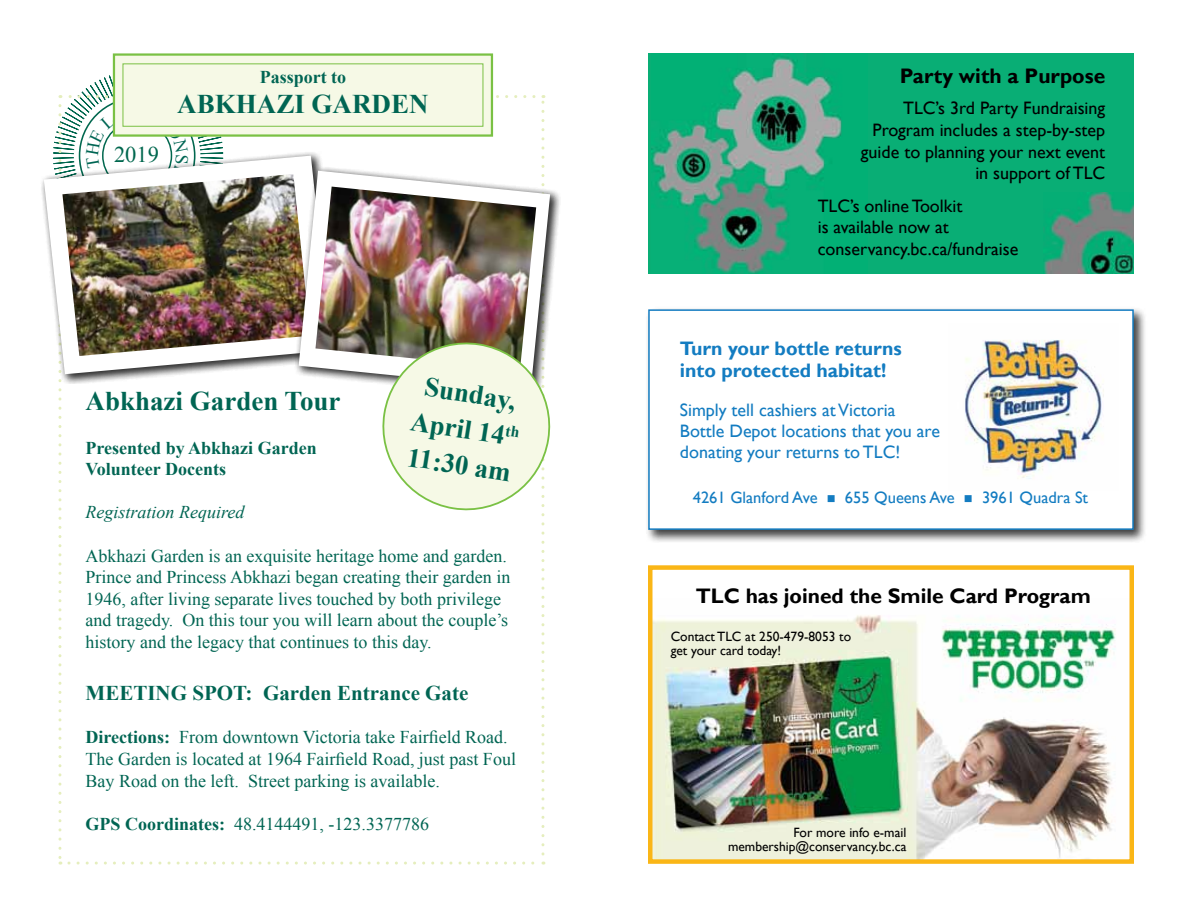
<style>
.page{position:relative;width:1188px;height:918px;background:#fff}
.page>*{position:absolute;margin:0;border:0;box-sizing:border-box;transform-origin:0 0}
.t1{font:700 27px/36px "Times New Roman";color:#006553;text-align:center}
.t2{font:22.5px "Times New Roman";color:#00674e}
.t3{font:700 21px "Gill Sans";color:#000}
.t4{font:700 21px "Times New Roman";color:#006553}
.t5{font:700 19.5px/22.5px "Gill Sans";color:#137cc1}
.t6{font:18px/21.6px "Times New Roman";color:#006553}
.t7{font:18px/21.6px "Gill Sans";color:#000;text-align:right}
.t8{font:18px/21px "Gill Sans";color:#137cc1}
.t9{font:700 18px/21.6px "Times New Roman";color:#006553}
.t10{font:italic 18px "Times New Roman";color:#006553}
.t11{font:16.5px "Gill Sans";color:#137cc1}
.t12{font:13.5px/13.5px "Gill Sans";color:#000}
.s1{font-weight:700}
</style>
<div class="page">
<div style="left:113px;top:53px;width:380px;height:84px;background:#f6f9e6;border:2px solid #7ac144"></div>
<div style="left:123px;top:63px;width:360px;height:64px;border:1px solid #7ac144"></div>
<svg style="left:44px;top:176px;width:8px;height:107px"></svg>
<img style="left:653px;top:615px;width:463px;height:244px">
<div style="left:648px;top:565px;width:486px;height:299px;border:4px solid #fab616"></div>
<div style="left:648px;top:53px;width:486px;height:221px;background:#09ae75"></div>
<img style="left:651px;top:57px;width:191px;height:216px">
<div style="left:645px;top:307px;width:502px;height:236px;background:#000;opacity:.75"></div>
<div style="left:648px;top:309px;width:486px;height:221px;background:#fff;border:2px solid #137cc1"></div>
<img style="left:965px;top:340px;width:139px;height:139px">
<img style="left:1043px;top:193px;width:91px;height:81px">
<img style="left:52px;top:70px;width:505px;height:795px">
<p class="t2" style="left:114px;top:140px;width:46px">2019</p>
<p class="t9" style="left:260px;top:66px;width:88px">Passport to</p>
<h1 class="t1" style="left:177px;top:86px;width:253px">ABKHAZI GARDEN</h1>
<h1 class="t1" style="left:419px;top:367px;width:111px;rotate:9deg">Sunday,<br>April 14<sup>th<br></sup>11:30 am</h1>
<h1 class="t1" style="left:86px;top:383px;width:257px">Abkhazi Garden Tour</h1>
<p class="t9" style="left:86px;top:436px;width:233px">Presented by Abkhazi Garden<br>Volunteer Docents</p>
<p class="t10" style="left:86px;top:500px;width:160px">Registration Required</p>
<p class="t6" style="left:86px;top:545px;width:426px">Abkhazi Garden is an exquisite heritage home and garden.<br>Prince and Princess Abkhazi began creating their garden in 1946, after living separate lives touched by both privilege and tragedy. On this tour you will learn about the couple’s history and the legacy that continues to this day.</p>
<p class="t4" style="left:86px;top:679px;width:384px">MEETING SPOT: Garden Entrance Gate</p>
<p class="t6" style="left:86px;top:726px;width:432px"><span class="s1">Directions:</span> From downtown Victoria take Fairfield Road.<br>The Garden is located at 1964 Fairfield Road, just past Foul<br>Bay Road on the left. Street parking is available.</p>
<p class="t6" style="left:86px;top:813px;width:345px"><span class="s1">GPS Coordinates:</span> 48.4144491, -123.3377786</p>
<p class="t3" style="left:900px;top:63px;width:207px">Party with a Purpose</p>
<p class="t7" style="left:861px;top:98px;width:246px">TLC’s 3rd Party Fundraising<br>Program includes a step-by-step guide to planning your next event in support of TLC</p>
<p class="t7" style="left:818px;top:195px;width:202px;text-align:left">TLC’s online Toolkit<br>is available now at conservancy.bc.ca/fundraise</p>
<p class="t5" style="left:680px;top:337px;width:223px">Turn your bottle returns into protected habitat!</p>
<p class="t8" style="left:680px;top:400px;width:262px">Simply tell cashiers at Victoria<br>Bottle Depot locations that you are donating your returns to TLC!</p>
<p class="t11" style="left:693px;top:488px;width:397px">4261 Glanford Ave ■ 655 Queens Ave ■ 3961 Quadra St</p>
<p class="t3" style="left:696px;top:583px;width:397px">TLC has joined the Smile Card Program</p>
<p class="t12" style="left:671px;top:630px;width:182px">Contact TLC at 250-479-8053 to get your card today!</p>
<p class="t12" style="left:728px;top:826px;width:180px;text-align:right">For more info e-mail membership@conservancy.bc.ca</p>
</div>
